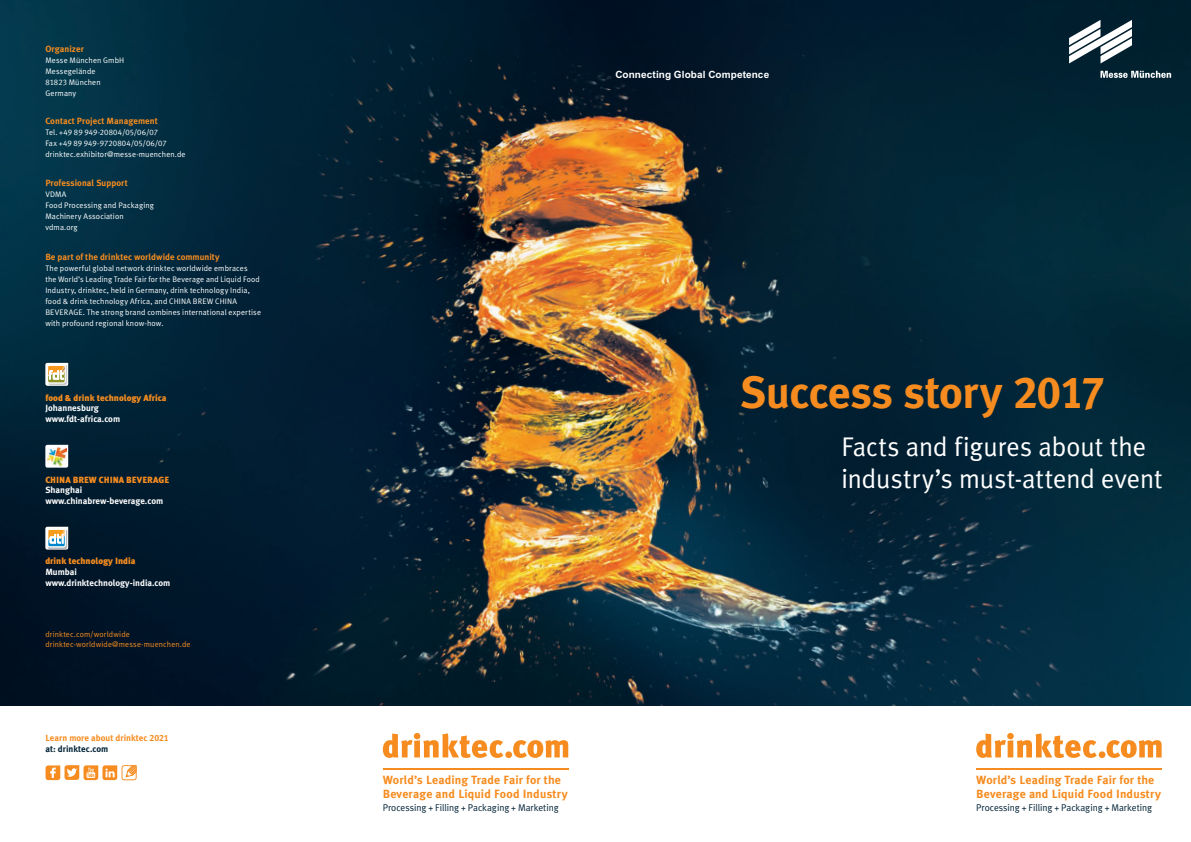
<style>
.page{position:relative;width:1191px;height:842px;background:#fff}
.page>*{position:absolute;margin:0;border:0;box-sizing:border-box;transform-origin:0 0}
.t1{font:700 45px "Meta Plus";letter-spacing:-.01em;color:#f68c1f}
.t2{font:27px/32.4px "Meta Plus Normal";color:#fff}
.t3{font:700 11.9px/13.2px "Meta Plus";letter-spacing:.01em;color:#f68c1f}
.t4{font:700 10px "Arial";letter-spacing:.01em;color:#fff}
.t5{font:9.8px "Meta Plus Normal";letter-spacing:-.005em;color:#002236}
.t6{font:700 9px/10.8px "Meta Plus";letter-spacing:.005em;color:#f68c1f}
.t7{font:700 9px/10.8px "Meta Plus";color:#fff}
.t8{font:900 9px "Meta Plus";color:#f68c1f}
.t9{font:8px/11px "Meta Plus Normal";letter-spacing:.015em;color:#fff}
.t10{font:8px/10px "Meta Plus Normal";letter-spacing:.015em;color:#f68c1f}
.t11{font:8px/11px "Meta Plus Normal Caps";letter-spacing:.01em;color:#fff}
.s1{font-family:"Meta Plus Normal Caps"}
.s2{font-family:"Meta Plus Normal"}
.s3{font-family:"Meta Plus Bold Caps";font-weight:400}
.s4{color:#002236}
</style>
<div class="page">
<img style="left:0;top:0;width:1191px;height:706px">
<svg style="left:976px;top:733px;width:185px;height:25px"></svg>
<hr style="left:976px;top:768px;width:185px;height:2px;background:#f68c1f">
<svg style="left:383px;top:733px;width:185px;height:25px"></svg>
<hr style="left:383px;top:768px;width:185px;height:2px;background:#f68c1f">
<svg style="left:45px;top:363px;width:23px;height:23px"></svg>
<svg style="left:45px;top:445px;width:23px;height:23px"></svg>
<img style="left:47px;top:448px;width:19px;height:18px">
<svg style="left:45px;top:527px;width:23px;height:22px"></svg>
<svg style="left:1100px;top:71px;width:71px;height:7px"></svg>
<svg style="left:1069px;top:20px;width:63px;height:43px"></svg>
<svg style="left:46px;top:765px;width:91px;height:15px"></svg>
<p class="t6" style="left:45px;top:43px;width:40px">Organizer</p>
<p class="t9" style="left:45px;top:54px;width:80px">Messe München GmbH<br>Messegelände<br><span class="s1">81823</span> München<br>Germany</p>
<p class="t6" style="left:45px;top:116px;width:114px">Contact Project Management</p>
<p class="t11" style="left:45px;top:127px;width:123px"><span class="s2">Tel. +</span>49 89 949-20804/05/06/07<br><span class="s2">Fax +</span>49 89 949-9720804/05/06/07</p>
<p class="t9" style="left:45px;top:149px;width:142px">drinktec.exhibitor@messe-muenchen.de</p>
<p class="t6" style="left:45px;top:178px;width:84px">Professional Support</p>
<p class="t9" style="left:45px;top:189px;width:110px">VDMA<br>Food Processing and Packaging<br>Machinery Association vdma.org</p>
<p class="t6" style="left:45px;top:251px;width:176px">Be part of the drinktec worldwide community</p>
<p class="t9" style="left:45px;top:262px;width:217px">The powerful global network drinktec worldwide embraces<br>the World’s Leading Trade Fair for the Beverage and Liquid Food Industry, drinktec, held in Germany, drink technology India, food &amp; drink technology Africa, and CHINA BREW CHINA BEVERAGE. The strong brand combines international expertise with profound regional know-how.</p>
<p class="t8" style="left:45px;top:392px;width:123px">food &amp; drink technology Africa</p>
<p class="t7" style="left:45px;top:403px;width:76px">Johannesburg www.fdt-africa.com</p>
<p class="t8" style="left:45px;top:474px;width:125px">CHINA BREW CHINA BEVERAGE</p>
<p class="t7" style="left:45px;top:485px;width:119px">Shanghai www.chinabrew-beverage.com</p>
<p class="t8" style="left:45px;top:556px;width:92px">drink technology India</p>
<p class="t7" style="left:45px;top:566px;width:126px">Mumbai www.drinktechnology-india.com</p>
<p class="t10" style="left:45px;top:629px;width:147px">drinktec.com/worldwide drinktec-worldwide@messe-muenchen.de</p>
<p class="t6" style="left:45px;top:733px;width:125px">Learn more about drinktec <span class="s3">2021 </span><span class="s4">at: drinktec.com</span></p>
<p class="t4" style="left:615px;top:68px;width:155px">Connecting Global Competence</p>
<h3 class="t3" style="left:383px;top:774px;width:186px">World’s Leading Trade Fair for the<br>Beverage and Liquid Food Industry</h3>
<p class="t5" style="left:383px;top:802px;width:177px">Processing + Filling + Packaging + Marketing</p>
<h1 class="t1" style="left:740px;top:367px;width:366px">Success story <span class="s3">2017</span></h1>
<h2 class="t2" style="left:841px;top:430px;width:323px">Facts and figures about the industry’s must-attend event</h2>
<h3 class="t3" style="left:976px;top:774px;width:186px">World’s Leading Trade Fair for the<br>Beverage and Liquid Food Industry</h3>
<p class="t5" style="left:976px;top:802px;width:177px">Processing + Filling + Packaging + Marketing</p>
</div>
